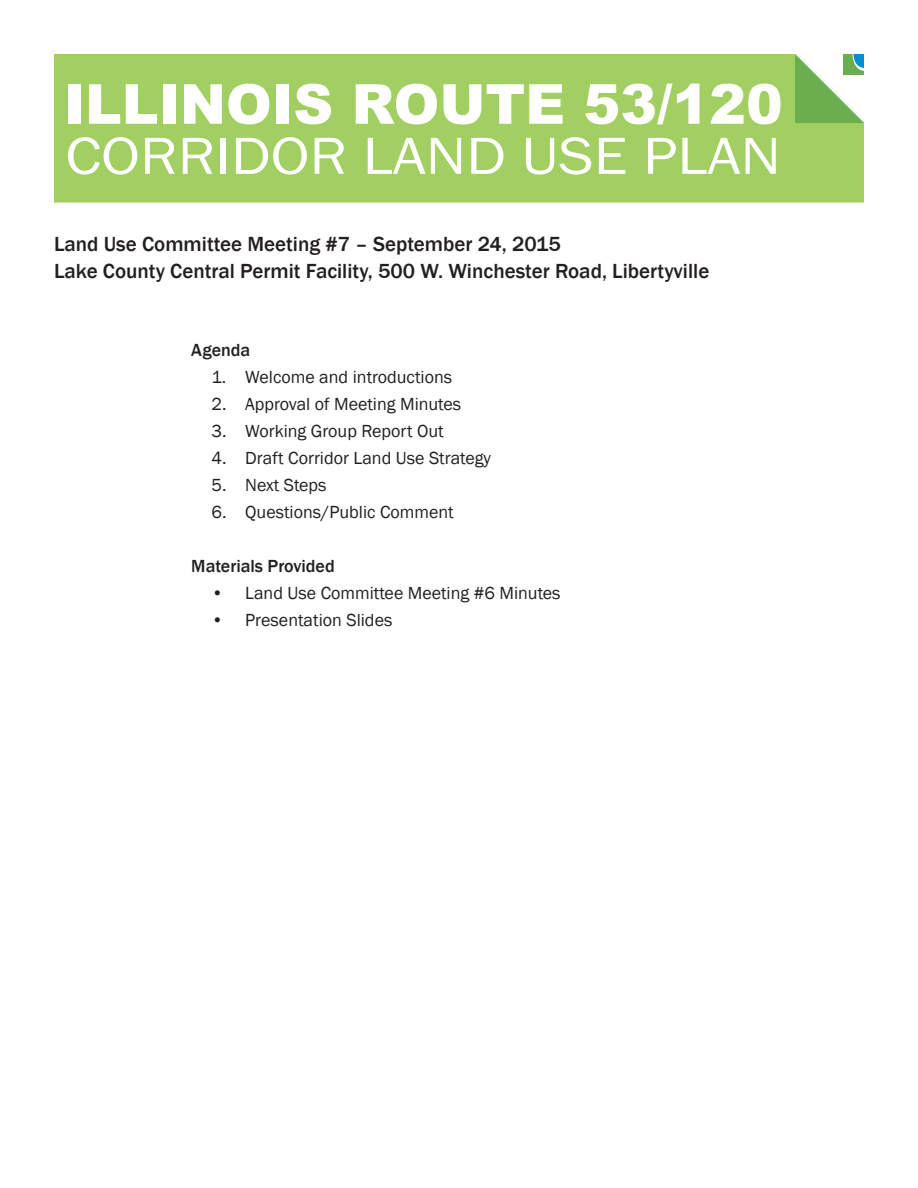
<style>
.page{position:relative;width:918px;height:1188px;background:#fff}
.page>*{position:absolute;margin:0;border:0;box-sizing:border-box;transform-origin:0 0}
.t1{font:900 55.2px "Arial";color:#fff}
.t2{font:54px "Franklin Gothic";color:#fff;scale:1.14 1}
.t3{font:500 21px/27px "Franklin Gothic";color:#231f20}
.t4{font:18px "Franklin Gothic";color:#231f20}
.t5{font:500 18px "Franklin Gothic";color:#231f20}
</style>
<div class="page">
<div style="left:54px;top:54px;width:810px;height:149px;background:#a2cf62"></div>
<svg style="left:795px;top:54px;width:69px;height:69px"></svg>
<h1 class="t1" style="left:63px;top:64px;width:721px">ILLINOIS ROUTE 53/120</h1>
<h2 class="t2" style="left:65px;top:122px;width:629px">CORRIDOR LAND USE PLAN</h2>
<p class="t3" style="left:54px;top:231px;width:657px">Land Use Committee Meeting #7 – September 24, 2015<br>Lake County Central Permit Facility, 500 W. Winchester Road, Libertyville</p>
<p class="t5" style="left:191px;top:339px;width:61px">Agenda</p>
<p class="t4" style="left:212px;top:366px;width:242px">1. Welcome and introductions</p>
<p class="t4" style="left:212px;top:393px;width:251px">2. Approval of Meeting Minutes</p>
<p class="t4" style="left:212px;top:420px;width:234px">3. Working Group Report Out</p>
<p class="t4" style="left:212px;top:447px;width:281px">4. Draft Corridor Land Use Strategy</p>
<p class="t4" style="left:212px;top:474px;width:117px">5. Next Steps</p>
<p class="t4" style="left:212px;top:501px;width:244px">6. Questions/Public Comment</p>
<p class="t5" style="left:191px;top:555px;width:145px">Materials Provided</p>
<p class="t4" style="left:212px;top:582px;width:351px">• Land Use Committee Meeting #6 Minutes</p>
<p class="t4" style="left:212px;top:609px;width:182px">• Presentation Slides</p>
</div>
